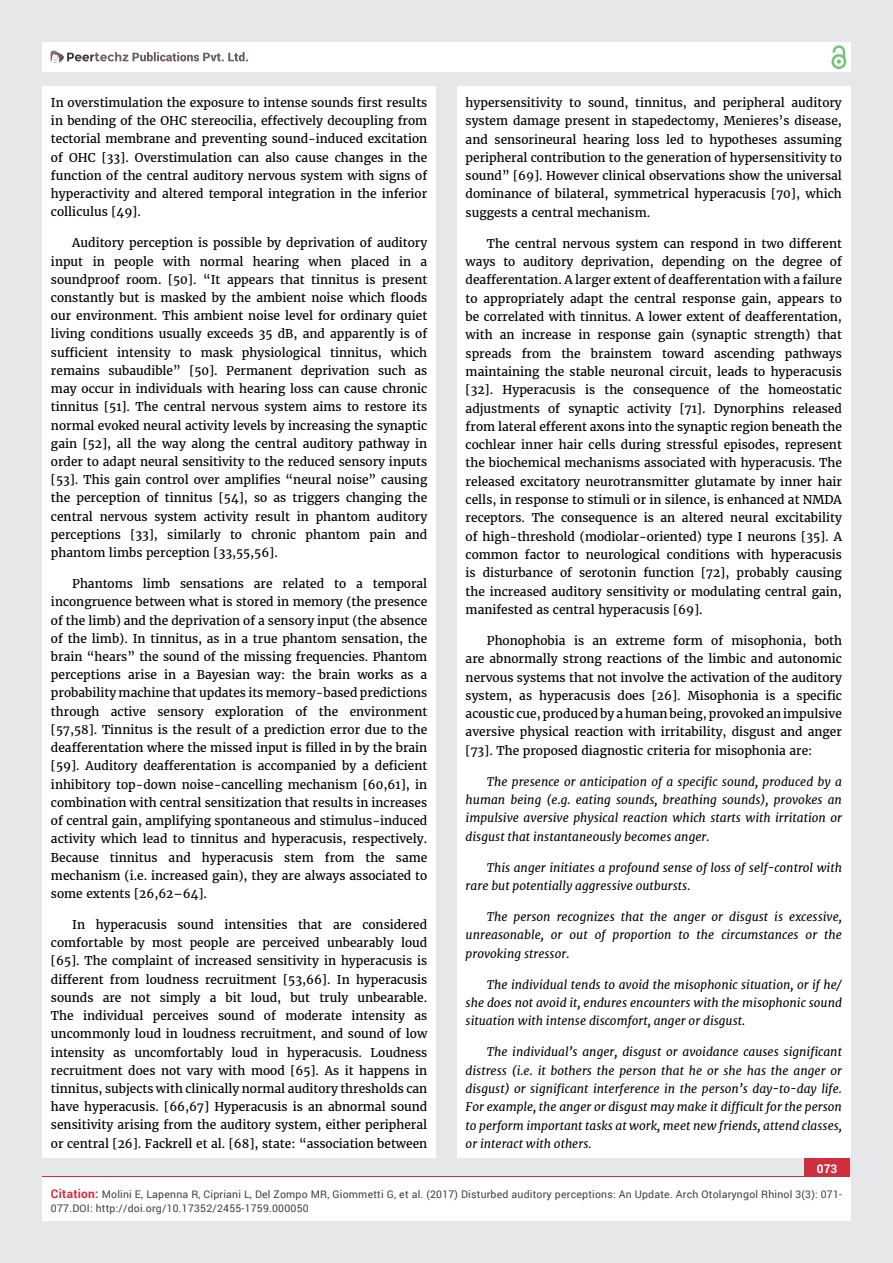
<style>
.page{position:relative;width:893px;height:1263px;background:#e6e7e8}
.page>*{position:absolute;margin:0;border:0;box-sizing:border-box;transform-origin:0 0}
.t1{font:12px/18.3px "Merriweather";color:#000;text-align:justify}
.t2{font:italic 12px/18.3px "Merriweather";color:#000;text-align:justify}
.t3{font:700 12px "Roboto";color:#fff}
.t4{font:10.5px/13.5px "Roboto";letter-spacing:.02em;color:#414042}
.s1{font-weight:700;font-size:12px;color:#cf2e41}
</style>
<div class="page">
<div style="left:42px;top:43px;width:808px;height:29px;background:#fff"></div>
<div style="left:831px;top:54px;width:15px;height:15px;border:2px solid #74c273;border-radius:50%"></div>
<svg style="left:831px;top:45px;width:15px;height:19px"></svg>
<div style="left:804px;top:1157px;width:46px;height:43px;background:#cf2e41"></div>
<svg style="left:49px;top:50px;width:199px;height:14px"></svg>
<div style="left:42px;top:1177px;width:808px;height:43px;background:#fff"></div>
<div style="left:42px;top:87px;width:394px;height:1071px;background:#fff"></div>
<div style="left:457px;top:87px;width:393px;height:1071px;background:#fff"></div>
<p class="t1" style="left:51px;top:94px;width:378px">In overstimulation the exposure to intense sounds first results in bending of the OHC stereocilia, effectively decoupling from tectorial membrane and preventing sound-induced excitation of OHC [33]. Overstimulation can also cause changes in the function of the central auditory nervous system with signs of hyperactivity and altered temporal integration in the inferior colliculus [49].</p>
<p class="t1" style="left:51px;top:234px;width:378px;text-indent:21px">Auditory perception is possible by deprivation of auditory input in people with normal hearing when placed in a soundproof room. [50]. “It appears that tinnitus is present constantly but is masked by the ambient noise which floods our environment. This ambient noise level for ordinary quiet living conditions usually exceeds 35 dB, and apparently is of sufficient intensity to mask physiological tinnitus, which remains subaudible” [50]. Permanent deprivation such as may occur in individuals with hearing loss can cause chronic tinnitus [51]. The central nervous system aims to restore its normal evoked neural activity levels by increasing the synaptic gain [52], all the way along the central auditory pathway in order to adapt neural sensitivity to the reduced sensory inputs [53]. This gain control over amplifies “neural noise” causing the perception of tinnitus [54], so as triggers changing the central nervous system activity result in phantom auditory perceptions [33], similarly to chronic phantom pain and phantom limbs perception [33,55,56].</p>
<p class="t1" style="left:51px;top:575px;width:378px;text-indent:21px">Phantoms limb sensations are related to a temporal incongruence between what is stored in memory (the presence of the limb) and the deprivation of a sensory input (the absence of the limb). In tinnitus, as in a true phantom sensation, the brain “hears” the sound of the missing frequencies. Phantom perceptions arise in a Bayesian way: the brain works as a probability machine that updates its memory-based predictions through active sensory exploration of the environment [57,58]. Tinnitus is the result of a prediction error due to the deafferentation where the missed input is filled in by the brain [59]. Auditory deafferentation is accompanied by a deficient inhibitory top-down noise-cancelling mechanism [60,61], in combination with central sensitization that results in increases of central gain, amplifying spontaneous and stimulus-induced activity which lead to tinnitus and hyperacusis, respectively.<br>Because tinnitus and hyperacusis stem from the same mechanism (i.e. increased gain), they are always associated to some extents [26,62–64].</p>
<p class="t1" style="left:51px;top:916px;width:378px;text-indent:21px">In hyperacusis sound intensities that are considered comfortable by most people are perceived unbearably loud [65]. The complaint of increased sensitivity in hyperacusis is different from loudness recruitment [53,66]. In hyperacusis sounds are not simply a bit loud, but truly unbearable.<br>The individual perceives sound of moderate intensity as uncommonly loud in loudness recruitment, and sound of low intensity as uncomfortably loud in hyperacusis. Loudness recruitment does not vary with mood [65]. As it happens in tinnitus, subjects with clinically normal auditory thresholds can have hyperacusis. [66,67] Hyperacusis is an abnormal sound sensitivity arising from the auditory system, either peripheral or central [26]. Fackrell et al. [68], state: “association between</p>
<p class="t1" style="left:466px;top:94px;width:378px">hypersensitivity to sound, tinnitus, and peripheral auditory system damage present in stapedectomy, Menieres’s disease, and sensorineural hearing loss led to hypotheses assuming peripheral contribution to the generation of hypersensitivity to sound” [69]. However clinical observations show the universal dominance of bilateral, symmetrical hyperacusis [70], which suggests a central mechanism.</p>
<p class="t1" style="left:466px;top:234px;width:378px;text-indent:21px">The central nervous system can respond in two different ways to auditory deprivation, depending on the degree of deafferentation. A larger extent of deafferentation with a failure to appropriately adapt the central response gain, appears to be correlated with tinnitus. A lower extent of deafferentation, with an increase in response gain (synaptic strength) that spreads from the brainstem toward ascending pathways maintaining the stable neuronal circuit, leads to hyperacusis [32]. Hyperacusis is the consequence of the homeostatic adjustments of synaptic activity [71]. Dynorphins released from lateral efferent axons into the synaptic region beneath the cochlear inner hair cells during stressful episodes, represent the biochemical mechanisms associated with hyperacusis. The released excitatory neurotransmitter glutamate by inner hair cells, in response to stimuli or in silence, is enhanced at NMDA receptors. The consequence is an altered neural excitability of high-threshold (modiolar-oriented) type I neurons [35]. A common factor to neurological conditions with hyperacusis is disturbance of serotonin function [72], probably causing the increased auditory sensitivity or modulating central gain, manifested as central hyperacusis [69].</p>
<p class="t1" style="left:466px;top:631px;width:378px;text-indent:21px">Phonophobia is an extreme form of misophonia, both are abnormally strong reactions of the limbic and autonomic nervous systems that not involve the activation of the auditory system, as hyperacusis does [26]. Misophonia is a specific acoustic cue, produced by a human being, provoked an impulsive aversive physical reaction with irritability, disgust and anger [73]. The proposed diagnostic criteria for misophonia are:</p>
<p class="t2" style="left:466px;top:772px;width:378px;text-indent:21px">The presence or anticipation of a specific sound, produced by a human being (e.g. eating sounds, breathing sounds), provokes an impulsive aversive physical reaction which starts with irritation or disgust that instantaneously becomes anger.</p>
<p class="t2" style="left:466px;top:858px;width:378px;text-indent:21px">This anger initiates a profound sense of loss of self-control with rare but potentially aggressive outbursts.</p>
<p class="t2" style="left:466px;top:908px;width:378px;text-indent:21px">The person recognizes that the anger or disgust is excessive, unreasonable, or out of proportion to the circumstances or the provoking stressor.</p>
<p class="t2" style="left:466px;top:975px;width:378px;text-indent:21px">The individual tends to avoid the misophonic situation, or if he/ she does not avoid it, endures encounters with the misophonic sound situation with intense discomfort, anger or disgust.</p>
<p class="t2" style="left:466px;top:1043px;width:378px;text-indent:21px">The individual’s anger, disgust or avoidance causes significant distress (i.e. it bothers the person that he or she has the anger or disgust) or significant interference in the person’s day-to-day life.<br>For example, the anger or disgust may make it difficult for the person to perform important tasks at work, meet new friends, attend classes, or interact with others.</p>
<p class="t3" style="left:817px;top:1161px;width:22px">073</p>
<p class="t4" style="left:51px;top:1188px;width:792px"><span class="s1">Citation:</span> Molini E, Lapenna R, Cipriani L, Del Zompo MR, Giommetti G, et al. (2017) Disturbed auditory perceptions: An Update. Arch Otolaryngol Rhinol 3(3): 071-<br>077.DOI: http://doi.org/10.17352/2455-1759.000050</p>
</div>
